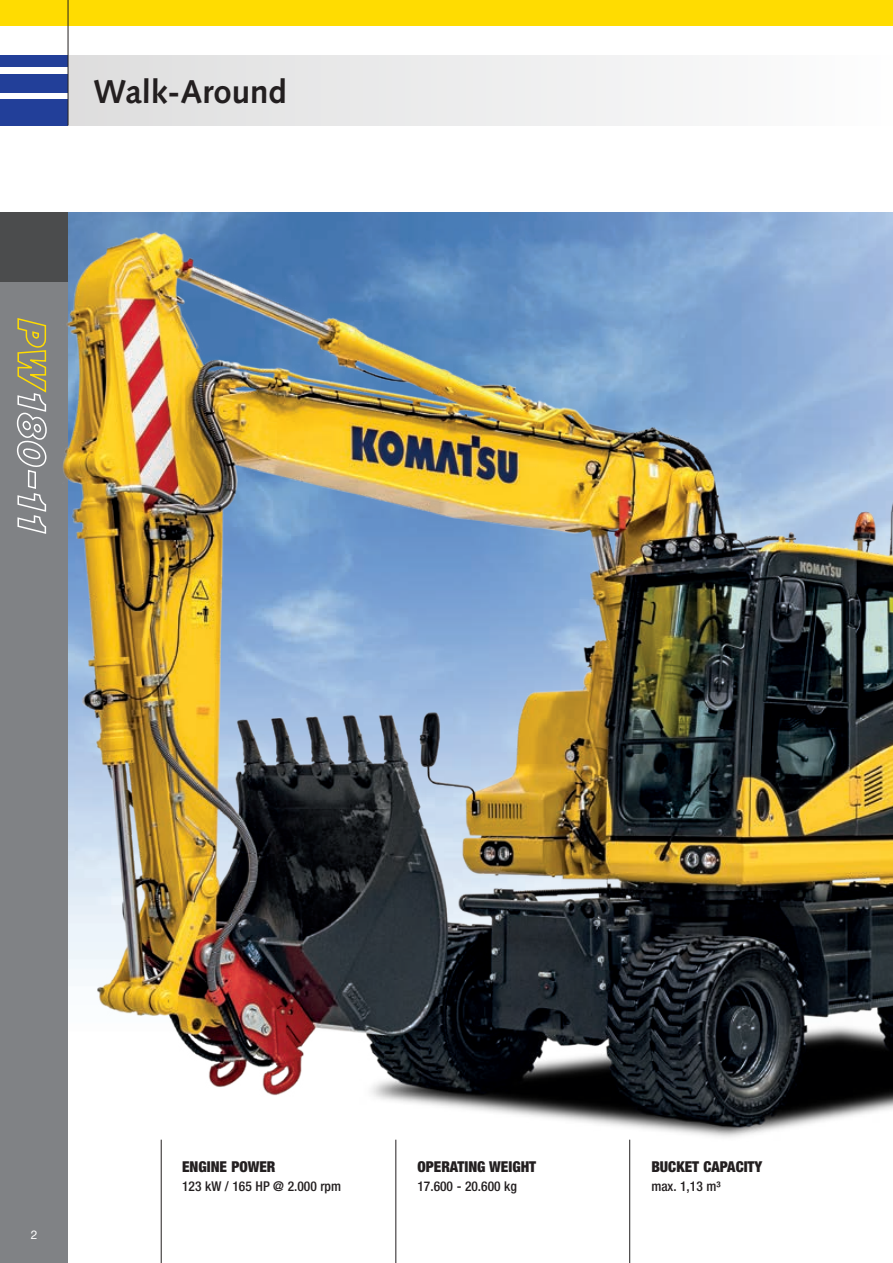
<style>
.page{position:relative;width:893px;height:1263px;background:#fff}
.page>*{position:absolute;margin:0;border:0;box-sizing:border-box;transform-origin:0 0}
.t1{font:700 33px "Syntax LTCE";color:#231f20}
.t2{font:900 condensed 15px "Helvetica Neue LT Pro";color:#231f20}
.t3{font:500 condensed 13.5px "Helvetica Neue LT Pro";color:#231f20}
.t4{font:12px "Helvetica Neue LT Pro";color:#fff}
</style>
<div class="page">
<div style="left:0;top:213px;width:68px;height:1050px;background:#808285"></div>
<div style="left:0;top:99px;width:68px;height:26px;background:#223f99"></div>
<div style="left:0;top:74px;width:68px;height:18px;background:#223f99"></div>
<div style="left:0;top:55px;width:68px;height:12px;background:#223f99"></div>
<div style="left:0;top:0;width:893px;height:26px;background:#ffdc01"></div>
<div style="left:0;top:213px;width:68px;height:69px;background:#4b4c4d"></div>
<div style="left:68px;top:55px;width:825px;height:70px;background:linear-gradient(to right,#ddddde,#fdfdfe)"></div>
<hr style="left:68px;top:0;width:1px;height:125px;background:#231f20">
<img style="left:16px;top:215px;width:877px;height:964px">
<hr style="left:395px;top:1140px;width:1px;height:123px;background:#231f20">
<hr style="left:161px;top:1140px;width:1px;height:123px;background:#231f20">
<hr style="left:629px;top:1140px;width:1px;height:123px;background:#231f20">
<h1 class="t1" style="left:94px;top:73px;width:195px">Walk-Around</h1>
<p class="t4" style="left:31px;top:1227px;width:8px">2</p>
<p class="t2" style="left:182px;top:1157px;width:95px">ENGINE POWER</p>
<p class="t3" style="left:182px;top:1178px;width:161px">123 kW / 165 HP @ 2.000 rpm</p>
<p class="t2" style="left:417px;top:1157px;width:120px">OPERATING WEIGHT</p>
<p class="t3" style="left:417px;top:1178px;width:101px">17.600 - 20.600 kg</p>
<p class="t2" style="left:651px;top:1157px;width:112px">BUCKET CAPACITY</p>
<p class="t3" style="left:651px;top:1178px;width:71px">max. 1,13 m³</p>
</div>
